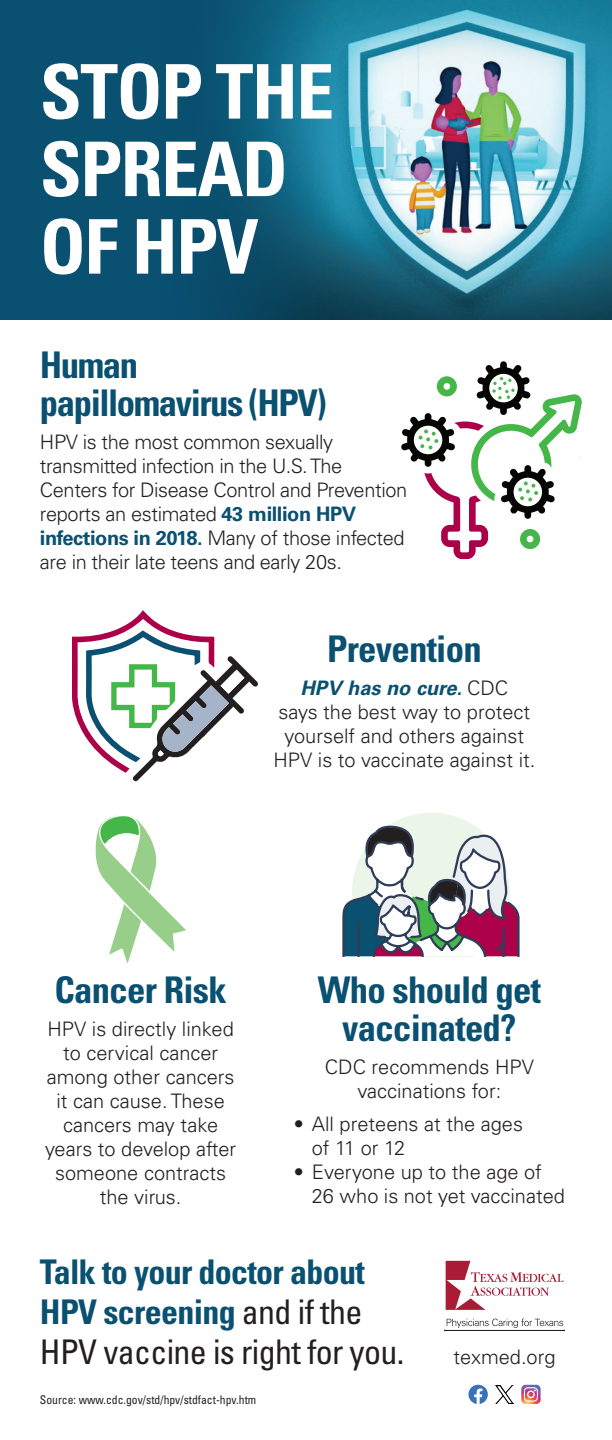
<style>
.page{position:relative;width:612px;height:1440px;background:#fff}
.page>*{position:absolute;margin:0;border:0;box-sizing:border-box;transform-origin:0 0}
.t1{font:700 condensed 75.4px/77.6px "Univers LT Std";letter-spacing:-.02em;color:#fff}
.t2{font:700 condensed 36.8px/37.8px "Univers LT Std";letter-spacing:-.02em;color:#095071;text-align:center}
.t3{font:700 condensed 36.8px/37.8px "Univers LT Std";letter-spacing:-.04em;color:#095071}
.t4{font:700 condensed 34px/40px "Univers LT Std";letter-spacing:-.02em;color:#095071}
.t5{font:300 20px/24px "Univers LT Std";color:#231f20;text-align:center}
.t6{font:300 20px/24px "Univers LT Std";letter-spacing:-.02em;color:#231f20}
.t7{font:condensed 12px "Univers LT Std";color:#231f20}
.s1{font-weight:700;color:#095071}
.s2{font-weight:700;font-style:italic;color:#095071}
.s3{font-weight:400;color:#231f20}
</style>
<div class="page">
<div style="left:0;top:0;width:612px;height:320px;background:#095071"></div>
<img style="left:219px;top:0;width:393px;height:320px">
<svg style="left:446px;top:1261px;width:117px;height:49px"></svg>
<svg style="left:444px;top:1319px;width:121px;height:12px"></svg>
<svg style="left:468px;top:1385px;width:20px;height:19px"></svg>
<img style="left:496px;top:1385px;width:18px;height:19px">
<svg style="left:521px;top:1385px;width:20px;height:19px"></svg>
<svg style="left:401px;top:361px;width:181px;height:198px"></svg>
<svg style="left:72px;top:610px;width:186px;height:171px"></svg>
<svg style="left:342px;top:813px;width:178px;height:143px"></svg>
<svg style="left:95px;top:815px;width:91px;height:148px"></svg>
<h1 class="t1" style="left:40px;top:53px;width:296px">STOP THE<br>SPREAD<br>OF HPV</h1>
<h2 class="t3" style="left:40px;top:346px;width:288px">Human papillomavirus (HPV)</h2>
<p class="t6" style="left:40px;top:430px;width:369px">HPV is the most common sexually transmitted infection in the U.S. The Centers for Disease Control and Prevention reports an estimated <span class="s1">43 million HPV infections in 2018.</span> Many of those infected are in their late teens and early 20s.</p>
<h2 class="t2" style="left:327px;top:630px;width:156px">Prevention</h2>
<p class="t5" style="left:274px;top:676px;width:263px"><span class="s2">HPV has no cure.</span> CDC<br>says the best way to protect yourself and others against<br>HPV is to vaccinate against it.</p>
<h2 class="t2" style="left:54px;top:971px;width:174px">Cancer Risk</h2>
<p class="t5" style="left:45px;top:1017px;width:193px">HPV is directly linked to cervical cancer among other cancers it can cause. These cancers may take years to develop after someone contracts the virus.</p>
<h2 class="t2" style="left:318px;top:971px;width:225px">Who should get vaccinated?</h2>
<p class="t5" style="left:325px;top:1055px;width:210px">CDC recommends HPV vaccinations for:</p>
<p class="t5" style="left:312px;top:1112px;width:213px;text-align:left;text-indent:-18px">• All preteens at the ages of 11 or 12</p>
<p class="t5" style="left:312px;top:1160px;width:255px;text-align:left;text-indent:-18px">• Everyone up to the age of<br>26 who is not yet vaccinated</p>
<h3 class="t4" style="left:40px;top:1252px;width:366px">Talk to your doctor about<br>HPV screening <span class="s3">and if the<br>HPV vaccine is right for you.</span></h3>
<p class="t7" style="left:40px;top:1392px;width:218px">Source: www.cdc.gov/std/hpv/stdfact-hpv.htm</p>
<p class="t5" style="left:454px;top:1345px;width:103px">texmed.org</p>
</div>
